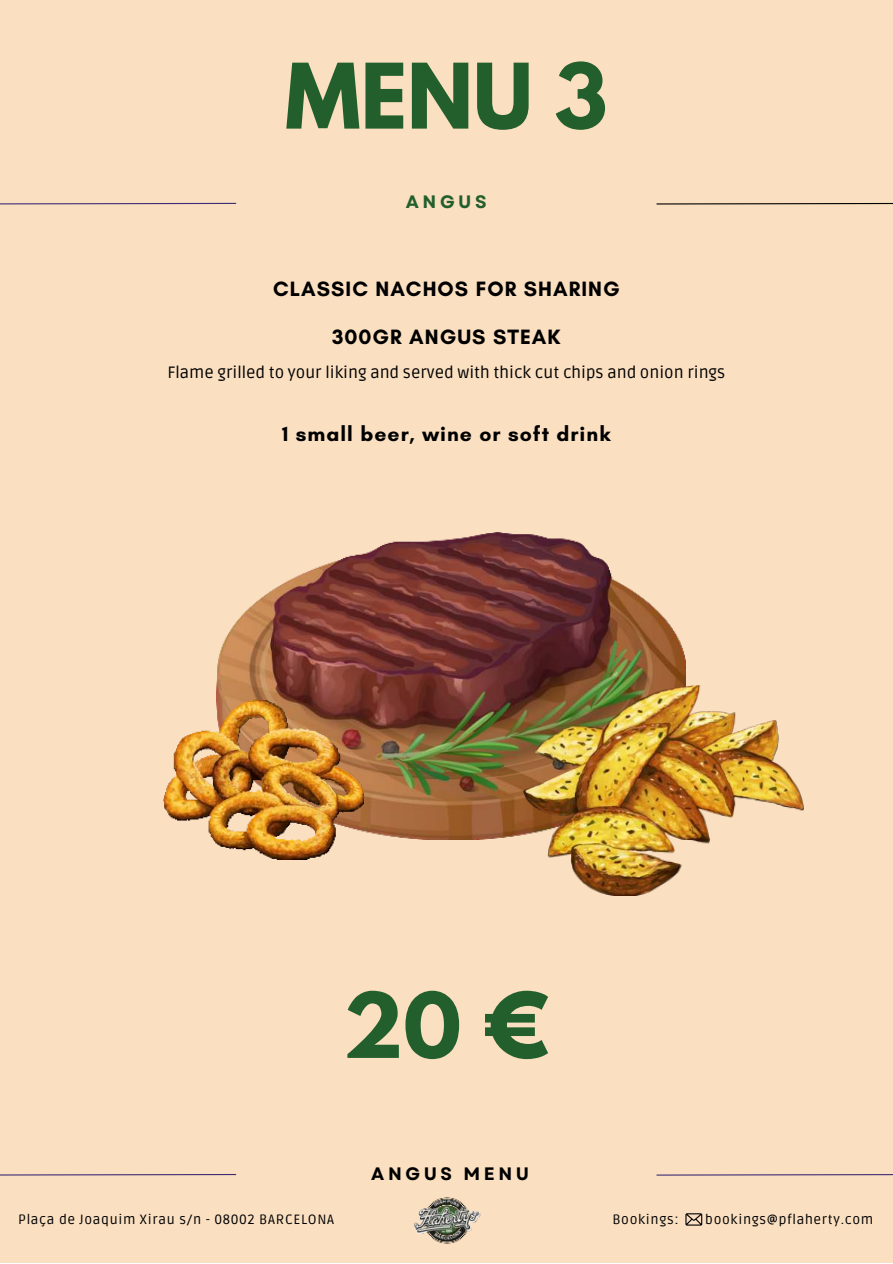
<style>
.page{position:relative;width:893px;height:1264px;background:#fff}
.page>*{position:absolute;margin:0;border:0;box-sizing:border-box;transform-origin:0 0}
.t1{font:700 79.95px "League Spartan";color:#235f2c}
.t2{font:700 21.15px "Glacial Indifference";letter-spacing:.05em;color:#000}
.t3{font:700 18px "Garet";letter-spacing:.2em;color:#000}
.t4{font:700 18px "Garet";letter-spacing:.2em;color:#235f2c}
.t5{font:16.5px "Ruda";color:#000}
.t6{font:13.5px "Ruda";letter-spacing:.05em;color:#000}
</style>
<div class="page">
<div style="left:0;top:0;width:892px;height:1262px;background:#fadfc1"></div>
<svg style="left:0;top:202px;width:237px;height:3px"></svg>
<svg style="left:656px;top:202px;width:236px;height:3px"></svg>
<svg style="left:0;top:1174px;width:237px;height:2px"></svg>
<svg style="left:656px;top:1174px;width:236px;height:2px"></svg>
<img style="left:413px;top:1197px;width:68px;height:47px">
<svg style="left:685px;top:1213px;width:17px;height:12px"></svg>
<img style="left:216px;top:532px;width:469px;height:307px">
<img style="left:524px;top:686px;width:279px;height:209px">
<img style="left:163px;top:700px;width:200px;height:159px">
<h1 class="t1" style="left:285px;top:34px;width:324px">MENU 3</h1>
<h3 class="t4" style="left:406px;top:191px;width:82px">ANGUS</h3>
<h2 class="t2" style="left:273px;top:276px;width:348px">CLASSIC NACHOS FOR SHARING</h2>
<h2 class="t2" style="left:332px;top:323px;width:230px">300GR ANGUS STEAK</h2>
<p class="t5" style="left:167px;top:363px;width:559px">Flame grilled to your liking and served with thick cut chips and onion rings</p>
<h2 class="t2" style="left:282px;top:420px;width:330px">1 small beer, wine or soft drink</h2>
<h1 class="t1" style="left:343px;top:962px;width:208px">20 €</h1>
<p class="t6" style="left:18px;top:1211px;width:317px">Plaça de Joaquim Xirau s/n - 08002 BARCELONA</p>
<h3 class="t3" style="left:371px;top:1162px;width:159px">ANGUS MENU</h3>
<p class="t6" style="left:612px;top:1211px;width:68px">Bookings:</p>
<p class="t6" style="left:705px;top:1211px;width:169px">bookings@pflaherty.com</p>
</div>
